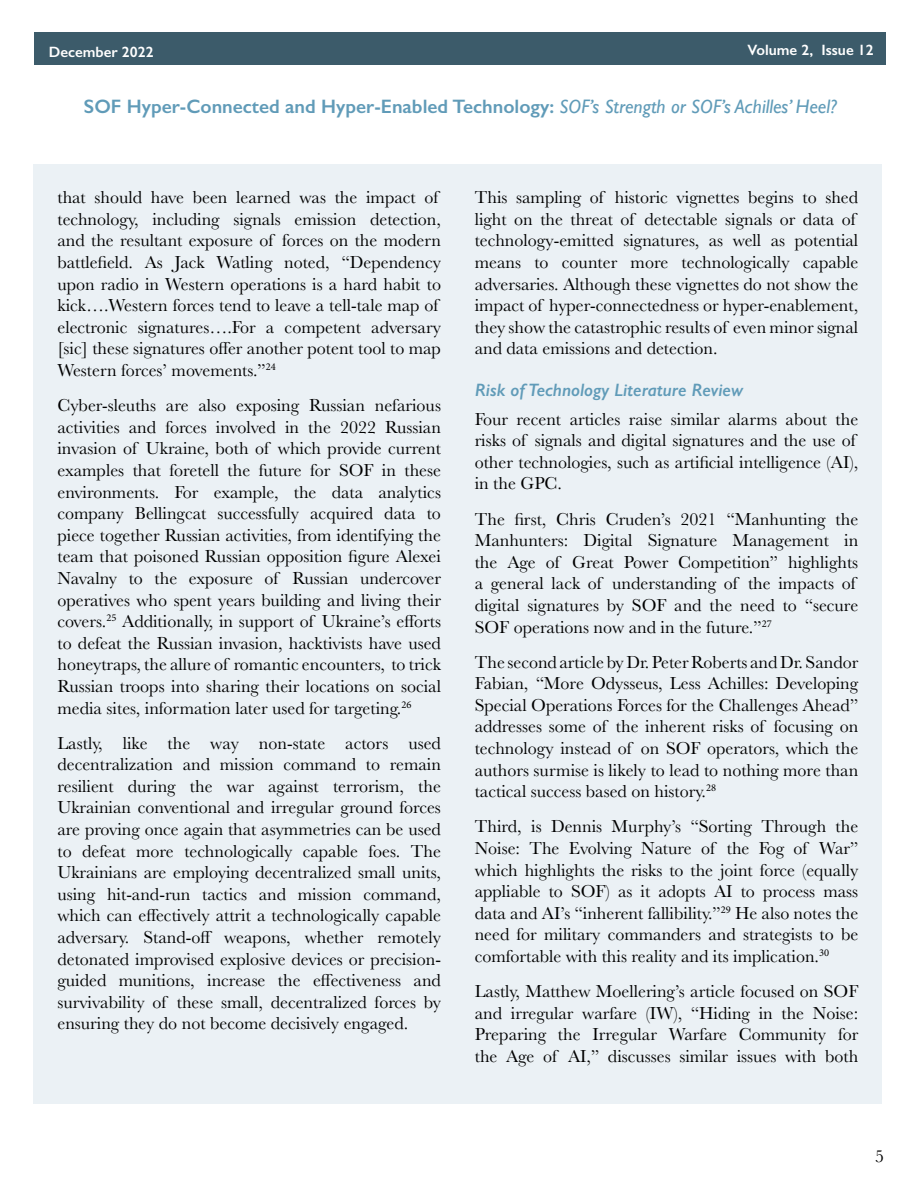
<style>
.page{position:relative;width:918px;height:1188px;background:#fff}
.page>*{position:absolute;margin:0;border:0;box-sizing:border-box;transform-origin:0 0}
.t1{font:600 19.5px "Gill Sans";color:#609bb8}
.t2{font:18px/21.6px "Baskerville";color:#000;text-align:justify}
.t3{font:italic 600 18px "Gill Sans";color:#609bb8}
.t4{font:600 15px "Gill Sans";color:#fff}
.s1{font-weight:400;font-style:italic}
</style>
<div class="page">
<div style="left:34px;top:33px;width:852px;height:32px;background:#3c5b6a"></div>
<div style="left:34px;top:164px;width:848px;height:940px;background:#ebf1f5"></div>
<p class="t4" style="left:49px;top:43px;width:106px">December 2022</p>
<p class="t4" style="left:747px;top:41px;width:128px">Volume 2, Issue 12</p>
<p class="t1" style="left:84px;top:95px;width:755px">SOF Hyper-Connected and Hyper-Enabled Technology: <span class="s1">SOF’s Strength or SOF’s Achilles’ Heel?</span></p>
<p class="t2" style="left:57px;top:187px;width:385px;text-align:left">that should have been learned was the impact of technology, including signals emission detection, and the resultant exposure of forces on the modern battlefield. As Jack Watling noted, “Dependency upon radio in Western operations is a hard habit to kick….Western forces tend to leave a tell-tale map of electronic signatures….For a competent adversary [sic] these signatures offer another potent tool to map Western forces’ movements.”<sup>24</sup></p>
<p class="t2" style="left:57px;top:395px;width:385px">Cyber-sleuths are also exposing Russian nefarious activities and forces involved in the 2022 Russian invasion of Ukraine, both of which provide current examples that foretell the future for SOF in these environments. For example, the data analytics company Bellingcat successfully acquired data to piece together Russian activities, from identifying the team that poisoned Russian opposition figure Alexei Navalny to the exposure of Russian undercover operatives who spent years building and living their covers.<sup>25</sup> Additionally, in support of Ukraine’s efforts to defeat the Russian invasion, hacktivists have used honeytraps, the allure of romantic encounters, to trick Russian troops into sharing their locations on social media sites, information later used for targeting.<sup>26</sup></p>
<p class="t2" style="left:57px;top:732px;width:385px">Lastly, like the way non-state actors used decentralization and mission command to remain resilient during the war against terrorism, the Ukrainian conventional and irregular ground forces are proving once again that asymmetries can be used to defeat more technologically capable foes. The Ukrainians are employing decentralized small units, using hit-and-run tactics and mission command, which can effectively attrit a technologically capable adversary. Stand-off weapons, whether remotely detonated improvised explosive devices or precision&shy;guided munitions, increase the effectiveness and survivability of these small, decentralized forces by ensuring they do not become decisively engaged.</p>
<p class="t2" style="left:475px;top:187px;width:385px;text-align:left">This sampling of historic vignettes begins to shed light on the threat of detectable signals or data of technology-emitted signatures, as well as potential means to counter more technologically capable adversaries. Although these vignettes do not show the impact of hyper-connectedness or hyper-enablement, they show the catastrophic results of even minor signal and data emissions and detection.</p>
<p class="t3" style="left:475px;top:379px;width:270px">Risk of Technology Literature Review</p>
<p class="t2" style="left:475px;top:408px;width:385px;text-align:left">Four recent articles raise similar alarms about the risks of signals and digital signatures and the use of other technologies, such as artificial intelligence (AI), in the GPC.</p>
<p class="t2" style="left:475px;top:508px;width:385px;text-align:left">The first, Chris Cruden’s 2021 “Manhunting the Manhunters: Digital Signature Management in the Age of Great Power Competition” highlights a general lack of understanding of the impacts of digital signatures by SOF and the need to “secure SOF operations now and in the future.”<sup>27</sup></p>
<p class="t2" style="left:475px;top:651px;width:385px">The second article by Dr. Peter Roberts and Dr. Sandor Fabian, “More Odysseus, Less Achilles: Developing Special Operations Forces for the Challenges Ahead” addresses some of the inherent risks of focusing on technology instead of on SOF operators, which the authors surmise is likely to lead to nothing more than tactical success based on history.<sup>28</sup></p>
<p class="t2" style="left:475px;top:816px;width:385px">Third, is Dennis Murphy’s “Sorting Through the Noise: The Evolving Nature of the Fog of War” which highlights the risks to the joint force (equally appliable to SOF) as it adopts AI to process mass data and AI’s “inherent fallibility.”<sup>29</sup> He also notes the need for military commanders and strategists to be comfortable with this reality and its implication.<sup>30</sup></p>
<p class="t2" style="left:475px;top:981px;width:385px">Lastly, Matthew Moellering’s article focused on SOF and irregular warfare (IW), “Hiding in the Noise:<br>Preparing the Irregular Warfare Community for the Age of AI,” discusses similar issues with both</p>
<p class="t2" style="left:875px;top:1145px;width:10px">5</p>
</div>
